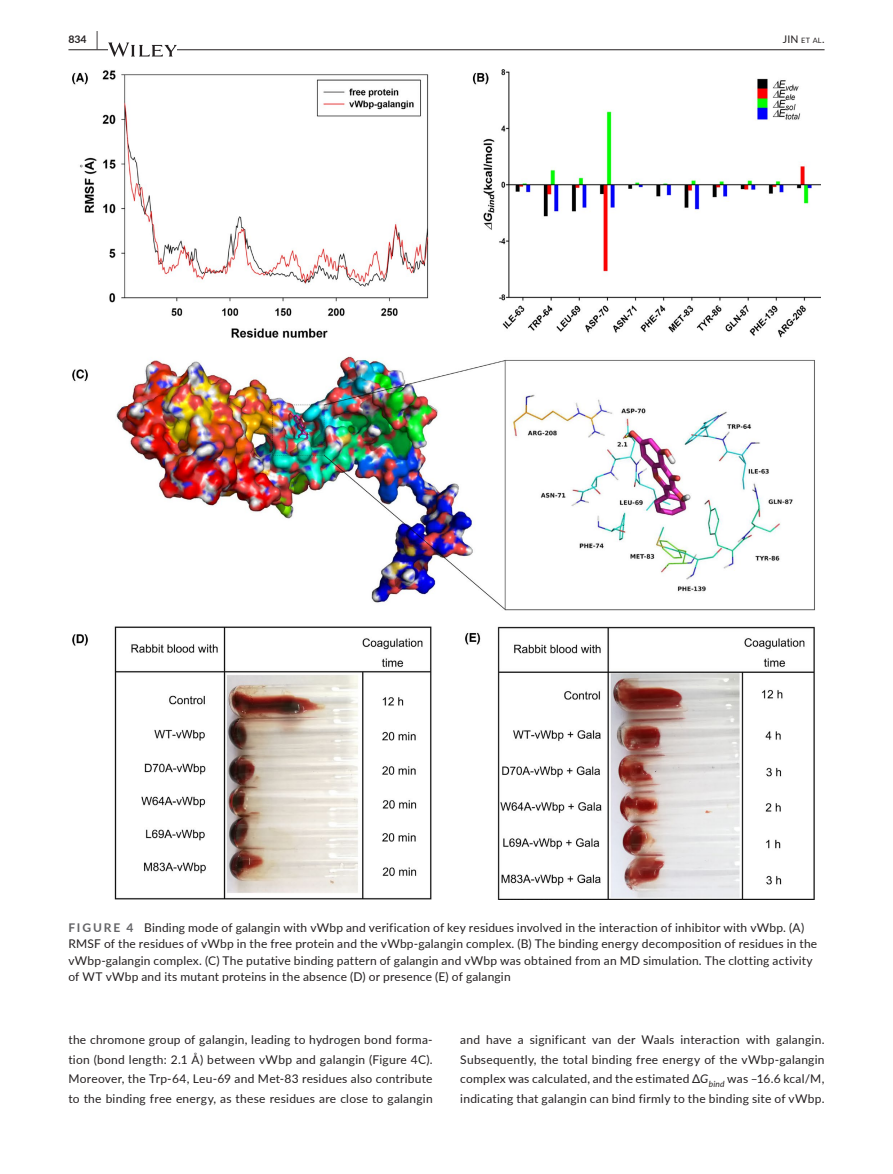
<style>
.page{position:relative;width:893px;height:1174px;background:#fff}
.page>*{position:absolute;margin:0;border:0;box-sizing:border-box;transform-origin:0 0}
.t1{font:12px/19.5px "Lato";letter-spacing:.015em;color:#231f20;text-align:justify}
.t2{font:10.5px "Lato";color:#231f20}
.t3{font:700 10.5px "Lato";color:#231f20}
.s1{font-size:19.5px}
.s2{font-size:7.35px}
.s3{font-weight:700;color:#636366}
.s4{font-style:italic}
</style>
<div class="page">
<hr style="left:68px;top:49px;width:756px;height:1px;background:#231f20">
<svg style="left:108px;top:42px;width:69px;height:15px"></svg>
<img style="left:72px;top:69px;width:749px;height:830px">
<p class="t3" style="left:68px;top:31px;width:31px">834 <span class="s1">|</span></p>
<p class="t2" style="left:783px;top:31px;width:43px">JIN <span class="s2">et al</span>.</p>
<p class="t1" style="left:68px;top:918px;width:750px;line-height:16.5px;text-align:left"><span class="s3">FIGURE 4</span> Binding mode of galangin with vWbp and verification of key residues involved in the interaction of inhibitor with vWbp. (A)<br>RMSF of the residues of vWbp in the free protein and the vWbp-galangin complex. (B) The binding energy decomposition of residues in the vWbp-galangin complex. (C) The putative binding pattern of galangin and vWbp was obtained from an MD simulation. The clotting activity of WT vWbp and its mutant proteins in the absence (D) or presence (E) of galangin</p>
<p class="t1" style="left:68px;top:1029px;width:366px">the chromone group of galangin, leading to hydrogen bond forma&shy;tion (bond length: 2.1 Å) between vWbp and galangin (Figure 4C).<br>Moreover, the Trp-64, Leu-69 and Met-83 residues also contribute to the binding free energy, as these residues are close to galangin</p>
<p class="t1" style="left:460px;top:1029px;width:366px">and have a significant van der Waals interaction with galangin.<br>Subsequently, the total binding free energy of the vWbp-galangin complex was calculated, and the estimated ∆<span class="s4">G</span><sub>bind</sub> was –16.6 kcal/M, indicating that galangin can bind firmly to the binding site of vWbp.</p>
</div>
